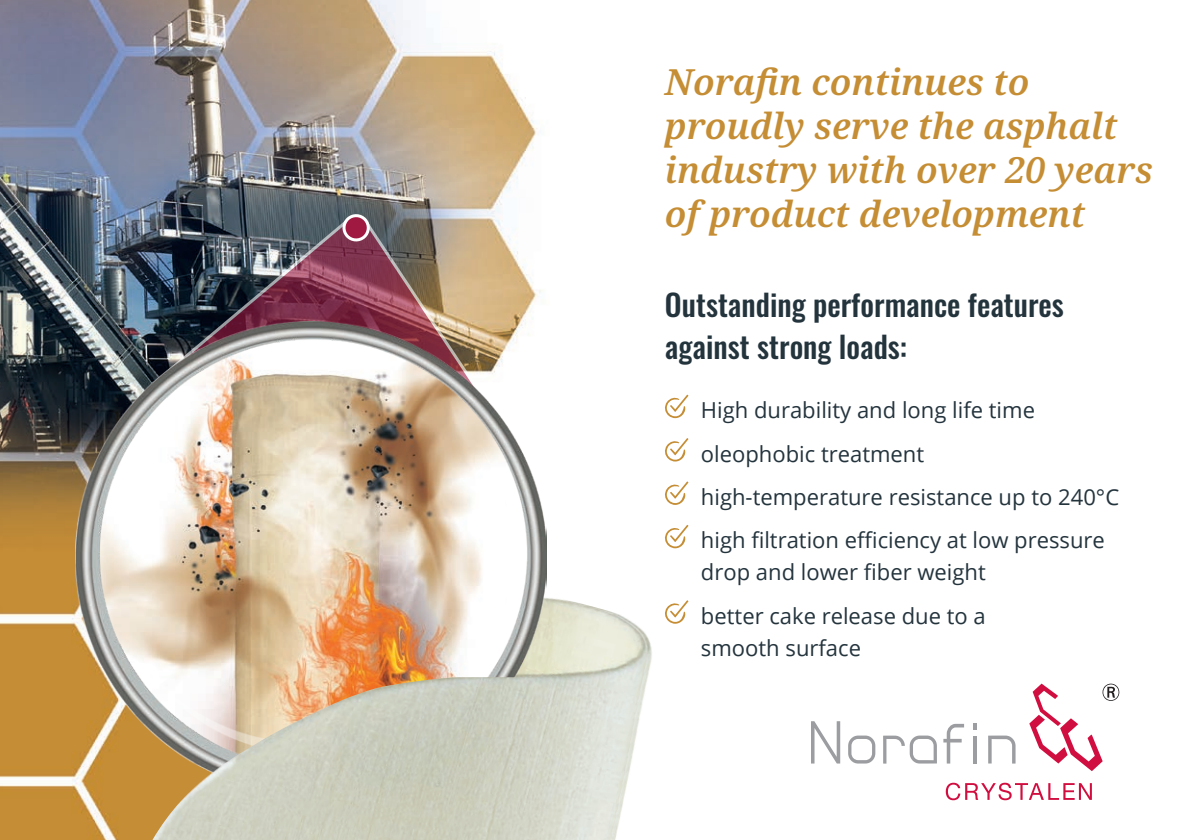
<style>
.page{position:relative;width:1191px;height:840px;background:#fff}
.page>*{position:absolute;margin:0;border:0;box-sizing:border-box;transform-origin:0 0}
.t1{font:italic 600 36px/44px "Noto Serif";color:#c58d34}
.t2{font:500 30px "Oswald";color:#24343d}
.t3{font:22px "Open Sans";color:#24343d}
</style>
<div class="page">
<img style="left:0;top:0;width:1093px;height:839px">
<img style="left:147px;top:510px;width:547px;height:329px">
<img style="left:152px;top:219px;width:340px;height:102px">
<svg style="left:339px;top:210px;width:31px;height:35px"></svg>
<img style="left:75px;top:321px;width:471px;height:472px">
<img style="left:152px;top:594px;width:537px;height:245px">
<svg style="left:811px;top:720px;width:29px;height:43px"></svg>
<svg style="left:848px;top:735px;width:27px;height:28px"></svg>
<svg style="left:988px;top:735px;width:27px;height:28px"></svg>
<svg style="left:883px;top:735px;width:54px;height:28px"></svg>
<svg style="left:943px;top:723px;width:21px;height:40px"></svg>
<hr style="left:973px;top:735px;width:4px;height:28px;background:#9b9da0">
<svg style="left:973px;top:723px;width:4px;height:6px"></svg>
<svg style="left:1029px;top:683px;width:90px;height:87px"></svg>
<svg style="left:945px;top:782px;width:146px;height:17px"></svg>
<svg style="left:664px;top:394px;width:24px;height:24px"></svg>
<svg style="left:664px;top:438px;width:24px;height:23px"></svg>
<svg style="left:664px;top:481px;width:24px;height:23px"></svg>
<svg style="left:664px;top:524px;width:24px;height:24px"></svg>
<svg style="left:664px;top:600px;width:24px;height:23px"></svg>
<p class="t1" style="left:665px;top:61px;width:366px">Norafin continues to</p>
<p class="t1" style="left:665px;top:105px;width:489px">proudly serve the asphalt industry with over 20 years of product development</p>
<p class="t2" style="left:665px;top:289px;width:400px">Outstanding performance features</p>
<p class="t2" style="left:665px;top:331px;width:244px">against strong loads:</p>
<p class="t3" style="left:701px;top:395px;width:335px">High durability and long life time</p>
<p class="t3" style="left:701px;top:438px;width:225px">oleophobic treatment</p>
<p class="t3" style="left:701px;top:481px;width:420px">high-temperature resistance up to 240°C</p>
<p class="t3" style="left:701px;top:525px;width:405px">high filtration efficiency at low pressure</p>
<p class="t3" style="left:701px;top:557px;width:286px">drop and lower fiber weight</p>
<p class="t3" style="left:701px;top:600px;width:286px">better cake release due to a</p>
<p class="t3" style="left:701px;top:632px;width:162px">smooth surface</p>
</div>
